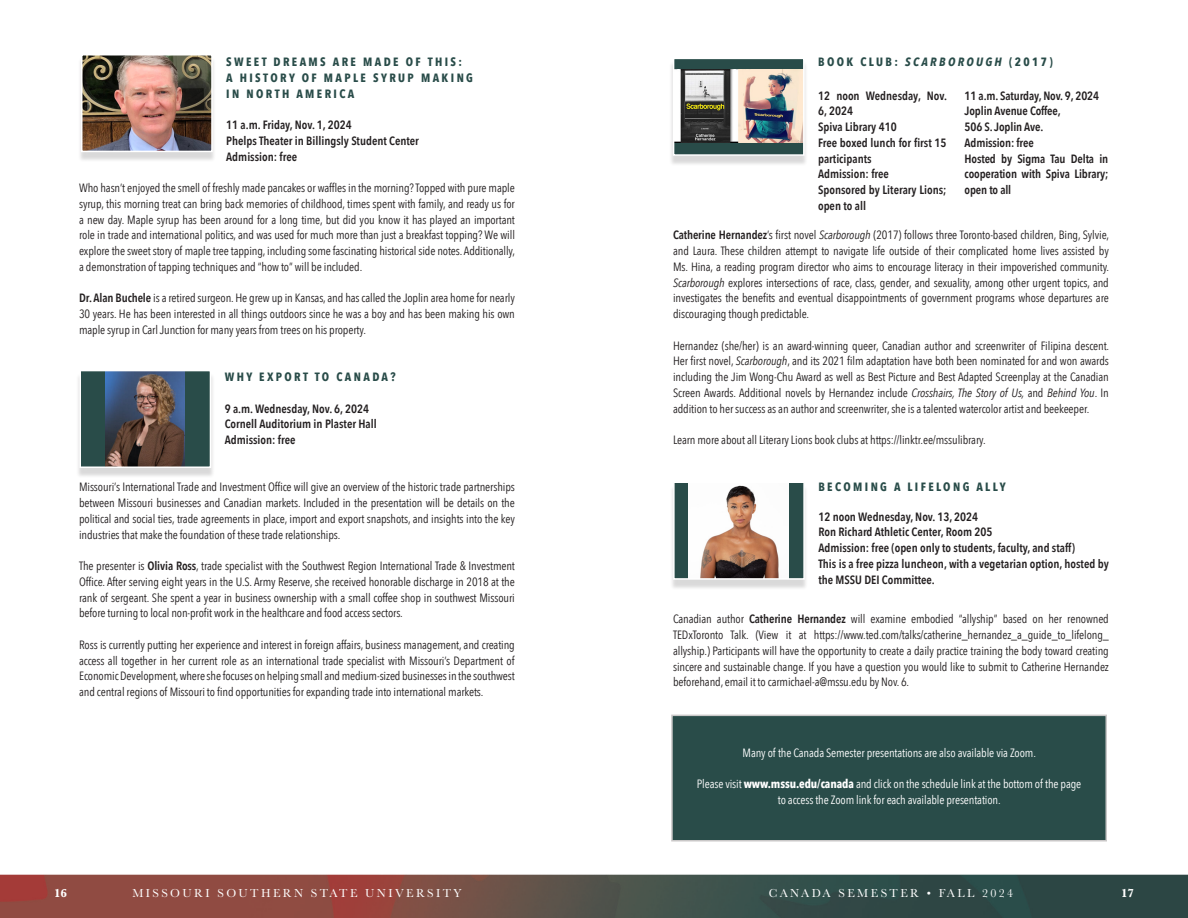
<style>
.page{position:relative;width:1188px;height:918px;background:#fff}
.page>*{position:absolute;margin:0;border:0;box-sizing:border-box;transform-origin:0 0}
.t1{font:12px/15.8px "Avenir Next Condensed";letter-spacing:-.01em;color:#231f20;text-align:justify}
.Information{font:600 12px/15.8px "Avenir Next Condensed";color:#231f20}
.t2{font:12px/15.8px "Avenir Next Condensed";letter-spacing:-.01em;color:#fff;text-align:center}
.Header_-_Main{font:700 12px "Avenir Next Condensed";letter-spacing:.2em;color:#294c49}
.t3{font:12px "Baskerville";letter-spacing:.2em;color:#fff}
.t4{font:700 12px "Baskerville";color:#fff}
.s1{font-weight:600}
.s2{font-style:italic}
.s3{font-weight:700}
</style>
<div class="page">
<img style="left:0;top:714px;width:1188px;height:204px">
<div style="left:78px;top:58px;width:138px;height:104px;background:#231f20;opacity:.17"></div>
<img style="left:80px;top:55px;width:133px;height:98px">
<div style="left:76px;top:373px;width:139px;height:105px;background:#231f20;opacity:.17"></div>
<svg style="left:79px;top:371px;width:133px;height:98px;background:#51595b"></svg>
<div style="left:670px;top:485px;width:138px;height:105px;background:#231f20;opacity:.17"></div>
<svg style="left:672px;top:483px;width:134px;height:97px"></svg>
<div style="left:670px;top:61px;width:138px;height:105px;background:#231f20;opacity:.17"></div>
<img style="left:672px;top:59px;width:133px;height:98px">
<div style="left:671px;top:715px;width:436px;height:127px;background:#294c49;border:2px solid #cac8c8"></div>
<p class="Header_-_Main" style="left:226px;top:54px;width:237px">SWEET DREAMS ARE MADE OF THIS:</p>
<p class="Header_-_Main" style="left:226px;top:70px;width:248px">A HISTORY OF MAPLE SYRUP MAKING</p>
<p class="Header_-_Main" style="left:226px;top:86px;width:130px">IN NORTH AMERICA</p>
<p class="Information" style="left:226px;top:117px;width:127px">11 a.m. Friday, Nov. 1, 2024</p>
<p class="Information" style="left:226px;top:132px;width:194px">Phelps Theater in Billingsly Student Center</p>
<p class="Information" style="left:226px;top:148px;width:72px">Admission: free</p>
<p class="t1" style="left:79px;top:179px;width:438px">Who hasn’t enjoyed the smell of freshly made pancakes or waffles in the morning? Topped with pure maple syrup, this morning treat can bring back memories of childhood, times spent with family, and ready us for a new day. Maple syrup has been around for a long time, but did you know it has played an important role in trade and international politics, and was used for much more than just a breakfast topping? We will explore the sweet story of maple tree tapping, including some fascinating historical side notes. Additionally, a demonstration of tapping techniques and “how to” will be included.</p>
<p class="t1" style="left:79px;top:290px;width:437px"><span class="s1">Dr. Alan Buchele</span> is a retired surgeon. He grew up in Kansas, and has called the Joplin area home for nearly 30 years. He has been interested in all things outdoors since he was a boy and has been making his own maple syrup in Carl Junction for many years from trees on his property.</p>
<p class="Header_-_Main" style="left:225px;top:369px;width:172px">WHY EXPORT TO CANADA?</p>
<p class="Information" style="left:225px;top:400px;width:146px">9 a.m. Wednesday, Nov. 6, 2024</p>
<p class="Information" style="left:225px;top:416px;width:154px">Cornell Auditorium in Plaster Hall</p>
<p class="Information" style="left:225px;top:432px;width:72px">Admission: free</p>
<p class="t1" style="left:79px;top:479px;width:437px">Missouri’s International Trade and Investment Office will give an overview of the historic trade partnerships between Missouri businesses and Canadian markets. Included in the presentation will be details on the political and social ties, trade agreements in place, import and export snapshots, and insights into the key industries that make the foundation of these trade relationships.</p>
<p class="t1" style="left:79px;top:557px;width:437px">The presenter is <span class="s1">Olivia Ross</span>, trade specialist with the Southwest Region International Trade &amp; Investment Office. After serving eight years in the U.S. Army Reserve, she received honorable discharge in 2018 at the rank of sergeant. She spent a year in business ownership with a small coffee shop in southwest Missouri before turning to local non-profit work in the healthcare and food access sectors.</p>
<p class="t1" style="left:79px;top:636px;width:437px">Ross is currently putting her experience and interest in foreign affairs, business management, and creating access all together in her current role as an international trade specialist with Missouri’s Department of Economic Development, where she focuses on helping small and medium-sized businesses in the southwest and central regions of Missouri to find opportunities for expanding trade into international markets.</p>
<p class="Header_-_Main" style="left:818px;top:54px;width:236px">BOOK CLUB: <span class="s2">SCARBOROUGH</span> (2017)</p>
<p class="Information" style="left:818px;top:87px;width:130px">12 noon Wednesday, Nov.<br>6, 2024</p>
<p class="Information" style="left:818px;top:119px;width:80px">Spiva Library 410</p>
<p class="Information" style="left:818px;top:134px;width:130px">Free boxed lunch for first 15 participants</p>
<p class="Information" style="left:818px;top:166px;width:72px">Admission: free</p>
<p class="Information" style="left:818px;top:182px;width:130px">Sponsored by Literary Lions; open to all</p>
<p class="Information" style="left:965px;top:87px;width:136px">11 a.m. Saturday, Nov. 9, 2024</p>
<p class="Information" style="left:965px;top:103px;width:98px">Joplin Avenue Coffee,</p>
<p class="Information" style="left:965px;top:119px;width:80px">506 S. Joplin Ave.</p>
<p class="Information" style="left:965px;top:134px;width:71px">Admission: free</p>
<p class="Information" style="left:965px;top:150px;width:145px;text-align:justify">Hosted by Sigma Tau Delta in cooperation with Spiva Library; open to all</p>
<p class="t1" style="left:673px;top:227px;width:438px"><span class="s1">Catherine Hernandez</span>’s first novel <span class="s2">Scarborough</span> (2017) follows three Toronto-based children, Bing, Sylvie, and Laura. These children attempt to navigate life outside of their complicated home lives assisted by Ms. Hina, a reading program director who aims to encourage literacy in their impoverished community.<br><span class="s2">Scarborough</span> explores intersections of race, class, gender, and sexuality, among other urgent topics, and investigates the benefits and eventual disappointments of government programs whose departures are discouraging though predictable.</p>
<p class="t1" style="left:673px;top:337px;width:438px">Hernandez (she/her) is an award-winning queer, Canadian author and screenwriter of Filipina descent.<br>Her first novel, <span class="s2">Scarborough</span>, and its 2021 film adaptation have both been nominated for and won awards including the Jim Wong-Chu Award as well as Best Picture and Best Adapted Screenplay at the Canadian Screen Awards. Additional novels by Hernandez include <span class="s2">Crosshairs, The Story of Us,</span> and <span class="s2">Behind You</span>. In addition to her success as an author and screenwriter, she is a talented watercolor artist and beekeeper.</p>
<p class="t1" style="left:673px;top:431px;width:314px">Learn more about all Literary Lions book clubs at https://linktr.ee/mssulibrary.</p>
<p class="Header_-_Main" style="left:818px;top:480px;width:189px">BECOMING A LIFELONG ALLY</p>
<p class="Information" style="left:818px;top:508px;width:161px">12 noon Wednesday, Nov. 13, 2024</p>
<p class="Information" style="left:818px;top:524px;width:176px">Ron Richard Athletic Center, Room 205</p>
<p class="Information" style="left:818px;top:540px;width:258px">Admission: free (open only to students, faculty, and staff)</p>
<p class="Information" style="left:818px;top:555px;width:292px">This is a free pizza luncheon, with a vegetarian option, hosted by the MSSU DEI Committee.</p>
<p class="t1" style="left:673px;top:611px;width:437px">Canadian author <span class="s1">Catherine Hernandez</span> will examine embodied “allyship” based on her renowned TEDxToronto Talk. (View it at https://www.ted.com/talks/catherine_hernandez_a_guide_to_lifelong_ allyship.) Participants will have the opportunity to create a daily practice training the body toward creating sincere and sustainable change. If you have a question you would like to submit to Catherine Hernandez beforehand, email it to carmichael-a@mssu.edu by Nov. 6.</p>
<p class="t2" style="left:743px;top:744px;width:295px">Many of the Canada Semester presentations are also available via Zoom.</p>
<p class="t2" style="left:697px;top:775px;width:386px">Please visit <span class="s3">www.mssu.edu/canada</span> and click on the schedule link at the bottom of the page to access the Zoom link for each available presentation.</p>
<p class="t4" style="left:54px;top:885px;width:15px">16</p>
<p class="t3" style="left:132px;top:886px;width:331px">MISSOURI SOUTHERN STATE UNIVERSITY</p>
<p class="t3" style="left:769px;top:886px;width:246px">CANADA SEMESTER • FALL 2024</p>
<p class="t4" style="left:1121px;top:885px;width:15px">17</p>
</div>
